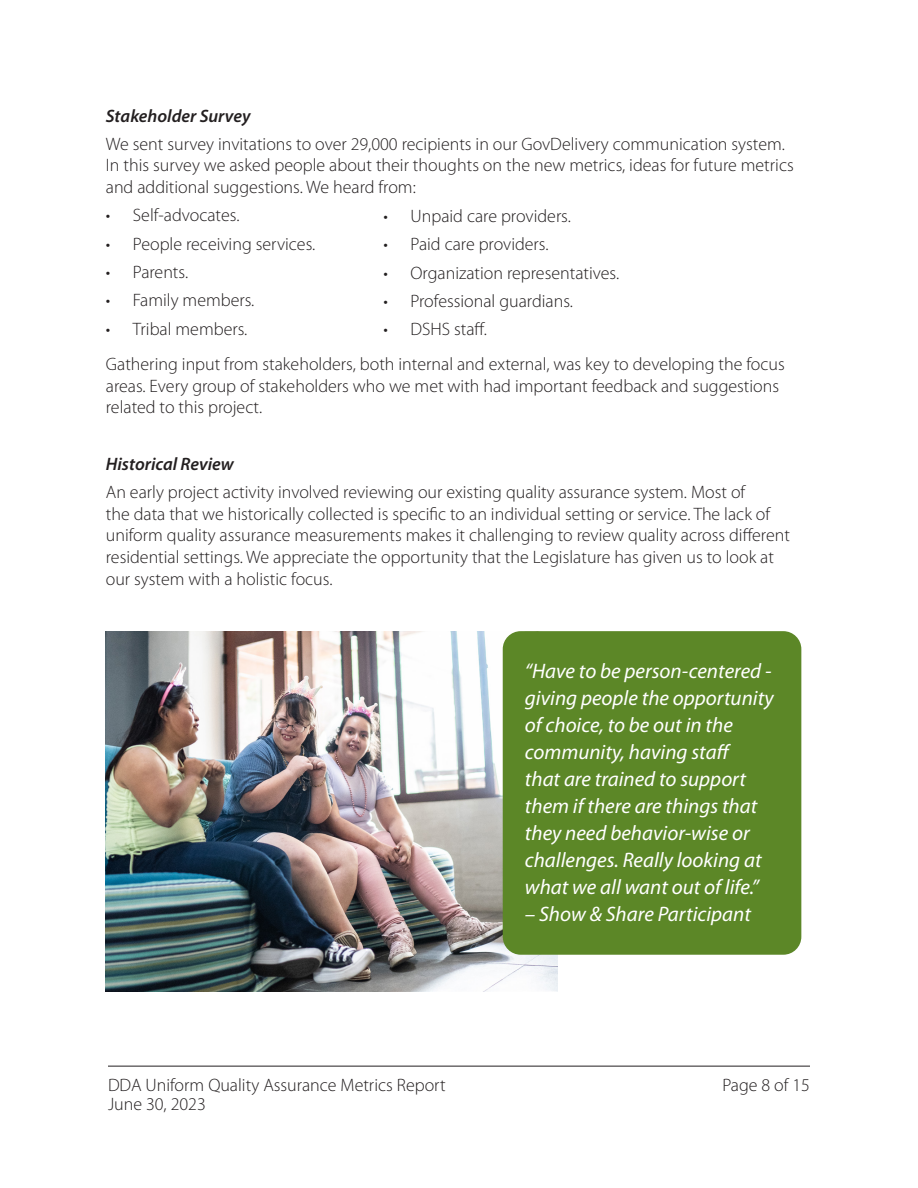
<style>
.page{position:relative;width:918px;height:1188px;background:#fff}
.page>*{position:absolute;margin:0;border:0;box-sizing:border-box;transform-origin:0 0}
.t1{font:italic 21px/27px "Myriad Pro";color:#fff}
.t2{font:300 18px/21.6px "Myriad Pro";color:#231f20}
.t3{font:italic 600 18px "Myriad Pro";color:#231f20}
</style>
<div class="page">
<hr style="left:108px;top:1066px;width:702px;height:1px;background:#231f20">
<img style="left:106px;top:631px;width:451px;height:361px">
<div style="left:503px;top:631px;width:298px;height:324px;background:#5c8727;border-radius:18px"></div>
<p class="t3" style="left:106px;top:106px;width:146px">Stakeholder Survey</p>
<p class="t2" style="left:106px;top:133px;width:689px">We sent survey invitations to over 29,000 recipients in our GovDelivery communication system.<br>In this survey we asked people about their thoughts on the new metrics, ideas for future metrics and additional suggestions. We heard from:</p>
<p class="t2" style="left:106px;top:205px;width:135px">• Self-advocates.</p>
<p class="t2" style="left:106px;top:233px;width:211px">• People receiving services.</p>
<p class="t2" style="left:106px;top:262px;width:84px">• Parents.</p>
<p class="t2" style="left:106px;top:290px;width:150px">• Family members.</p>
<p class="t2" style="left:106px;top:318px;width:143px">• Tribal members.</p>
<p class="t2" style="left:106px;top:353px;width:680px">Gathering input from stakeholders, both internal and external, was key to developing the focus areas. Every group of stakeholders who we met with had important feedback and suggestions related to this project.</p>
<p class="t2" style="left:384px;top:205px;width:189px">• Unpaid care providers.</p>
<p class="t2" style="left:384px;top:234px;width:167px">• Paid care providers.</p>
<p class="t2" style="left:384px;top:262px;width:237px">• Organization representatives.</p>
<p class="t2" style="left:384px;top:290px;width:191px">• Professional guardians.</p>
<p class="t2" style="left:384px;top:319px;width:105px">• DSHS staff.</p>
<p class="t3" style="left:106px;top:454px;width:130px">Historical Review</p>
<p class="t2" style="left:106px;top:482px;width:686px">An early project activity involved reviewing our existing quality assurance system. Most of<br>the data that we historically collected is specific to an individual setting or service. The lack of uniform quality assurance measurements makes it challenging to review quality across different residential settings. We appreciate the opportunity that the Legislature has given us to look at our system with a holistic focus.</p>
<p class="t1" style="left:525px;top:658px;width:250px">“Have to be person-centered - giving people the opportunity of choice, to be out in the community, having staff<br>that are trained to support them if there are things that they need behavior-wise or challenges. Really looking at what we all want out of life.”</p>
<p class="t1" style="left:525px;top:901px;width:228px">– Show &amp; Share Participant</p>
<p class="t2" style="left:108px;top:1075px;width:339px">DDA Uniform Quality Assurance Metrics Report</p>
<p class="t2" style="left:722px;top:1075px;width:89px">Page 8 of 15</p>
<p class="t2" style="left:108px;top:1094px;width:99px">June 30, 2023</p>
</div>
